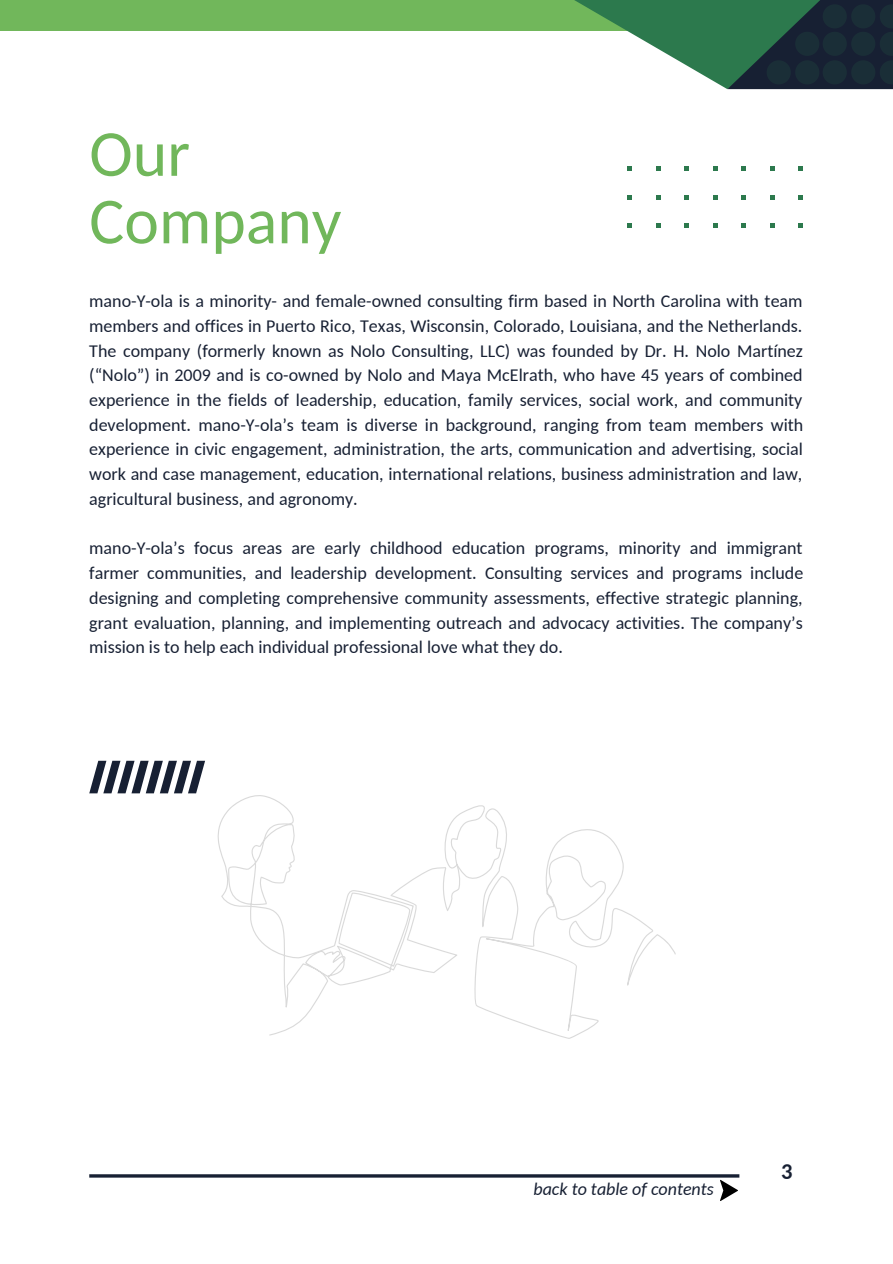
<style>
.page{position:relative;width:893px;height:1264px;background:#fff}
.page>*{position:absolute;margin:0;border:0;box-sizing:border-box;transform-origin:0 0}
.t1{font:65.55px/67.5px "Carlito";color:#71b75b}
.t2{font:700 22.5px "Carlito";color:#172033}
.t3{font:18px/24.8px "Carlito";color:#172033;text-align:justify}
.t4{font:italic 18px "Carlito";color:#172033}
</style>
<div class="page">
<hr style="left:89px;top:1174px;width:650px;height:3px;background:#172033">
<svg style="left:627px;top:167px;width:5px;height:4px"></svg>
<svg style="left:627px;top:195px;width:5px;height:5px"></svg>
<svg style="left:627px;top:224px;width:5px;height:3px"></svg>
<svg style="left:656px;top:167px;width:4px;height:4px"></svg>
<svg style="left:656px;top:195px;width:4px;height:5px"></svg>
<svg style="left:656px;top:224px;width:4px;height:3px"></svg>
<svg style="left:684px;top:167px;width:5px;height:4px"></svg>
<svg style="left:684px;top:195px;width:5px;height:5px"></svg>
<svg style="left:684px;top:224px;width:5px;height:3px"></svg>
<svg style="left:713px;top:167px;width:4px;height:4px"></svg>
<svg style="left:713px;top:195px;width:4px;height:5px"></svg>
<svg style="left:713px;top:224px;width:4px;height:3px"></svg>
<svg style="left:741px;top:167px;width:5px;height:4px"></svg>
<svg style="left:741px;top:195px;width:5px;height:5px"></svg>
<svg style="left:741px;top:224px;width:5px;height:3px"></svg>
<svg style="left:770px;top:167px;width:4px;height:4px"></svg>
<svg style="left:770px;top:195px;width:4px;height:5px"></svg>
<svg style="left:770px;top:224px;width:4px;height:3px"></svg>
<svg style="left:798px;top:167px;width:5px;height:4px"></svg>
<svg style="left:798px;top:195px;width:5px;height:5px"></svg>
<svg style="left:798px;top:224px;width:5px;height:3px"></svg>
<div style="left:0;top:0;width:700px;height:31px;background:#71b75b"></div>
<svg style="left:574px;top:0;width:318px;height:89px"></svg>
<svg style="left:217px;top:795px;width:458px;height:244px"></svg>
<svg style="left:89px;top:760px;width:116px;height:33px"></svg>
<svg style="left:720px;top:1179px;width:18px;height:22px"></svg>
<h1 class="t1" style="left:89px;top:126px;width:254px">Our<br>Company</h1>
<p class="t3" style="left:89px;top:290px;width:715px">mano-Y-ola is a minority- and female-owned consulting firm based in North Carolina with team members and offices in Puerto Rico, Texas, Wisconsin, Colorado, Louisiana, and the Netherlands.<br>The company (formerly known as Nolo Consulting, LLC) was founded by Dr. H. Nolo Martínez (“Nolo”) in 2009 and is co-owned by Nolo and Maya McElrath, who have 45 years of combined experience in the fields of leadership, education, family services, social work, and community development. mano-Y-ola’s team is diverse in background, ranging from team members with experience in civic engagement, administration, the arts, communication and advertising, social work and case management, education, international relations, business administration and law, agricultural business, and agronomy.</p>
<p class="t3" style="left:89px;top:537px;width:715px">mano-Y-ola’s focus areas are early childhood education programs, minority and immigrant farmer communities, and leadership development. Consulting services and programs include designing and completing comprehensive community assessments, effective strategic planning, grant evaluation, planning, and implementing outreach and advocacy activities. The company’s mission is to help each individual professional love what they do.</p>
<p class="t4" style="left:533px;top:1181px;width:182px">back to table of contents</p>
<p class="t2" style="left:781px;top:1161px;width:13px">3</p>
</div>
